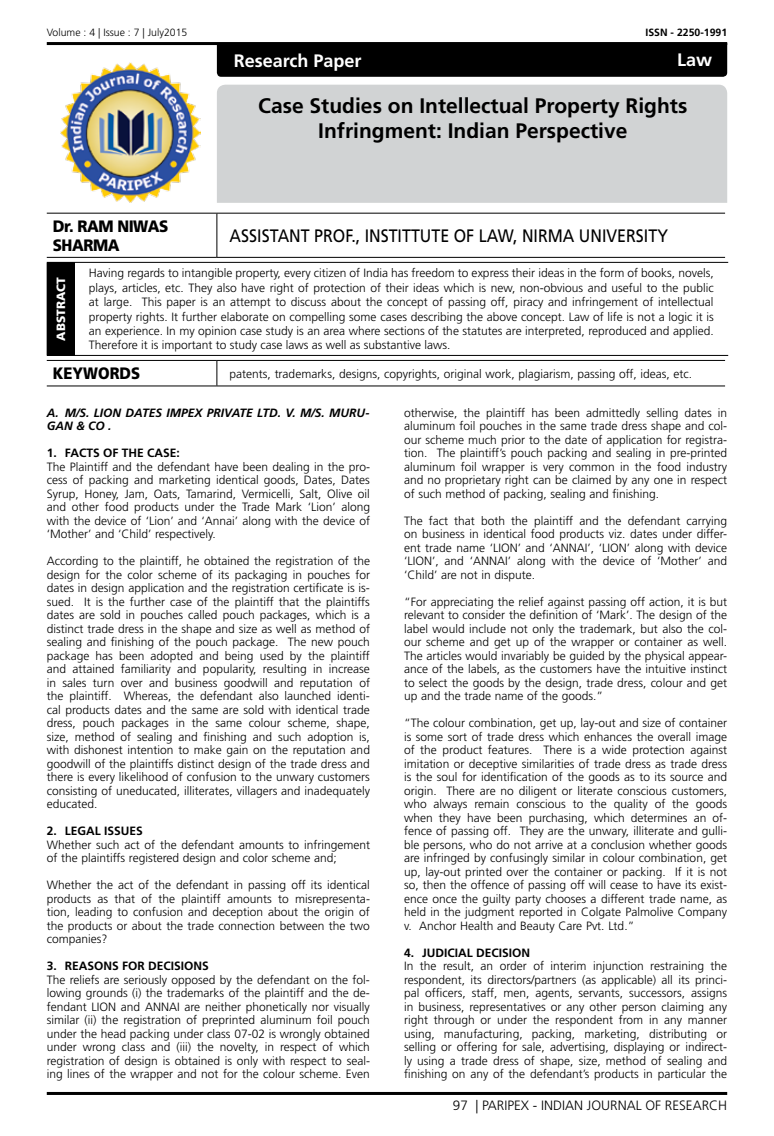
<style>
.page{position:relative;width:774px;height:1136px;background:#fff}
.page>*{position:absolute;margin:0;border:0;box-sizing:border-box;transform-origin:0 0}
.t1{font:700 21px/25.2px "Frutiger LT Std";color:#000;text-align:center}
.t2{font:18px "Frutiger LT Std";color:#000;scale:.89 1}
.t3{font:700 18px "Frutiger LT Std";color:#fff}
.t4{font:900 16.5px/19.8px "Frutiger LT Std";letter-spacing:-.03em;color:#000;scale:.92 1}
.t5{font:900 16.5px "Frutiger LT Std";color:#000;scale:.9 1}
.t6{font:300 13.5px "Frutiger LT Std";color:#000}
.t7{font:300 12px/13.5px "Frutiger LT Std";color:#000;text-align:justify}
.t8{font:700 12px "Frutiger LT Std";color:#000}
.t9{font:italic 700 12px/13.5px "Frutiger LT Std";color:#000}
.t10{font:900 12px "Frutiger LT Std";color:#fff}
.t11{font:300 10.5px "Frutiger LT Std";color:#000}
.t12{font:700 10.5px "Frutiger LT Std";color:#000}
</style>
<div class="page">
<hr style="left:47px;top:42px;width:680px;height:3px;background:#000">
<hr style="left:47px;top:1091px;width:680px;height:3px;background:#000">
<div style="left:217px;top:85px;width:510px;height:118px;background:#d1d3d4"></div>
<div style="left:217px;top:45px;width:510px;height:32px;background:#000"></div>
<img style="left:61px;top:63px;width:139px;height:140px">
<hr style="left:47px;top:213px;width:170px;height:1px;background:#000">
<hr style="left:217px;top:213px;width:508px;height:1px;background:#000">
<hr style="left:216px;top:213px;width:1px;height:44px;background:#000">
<hr style="left:47px;top:257px;width:170px;height:1px;background:#000">
<hr style="left:217px;top:257px;width:508px;height:1px;background:#000">
<hr style="left:47px;top:360px;width:170px;height:1px;background:#000">
<hr style="left:217px;top:360px;width:508px;height:1px;background:#000">
<svg style="left:216px;top:361px;width:1px;height:24px"></svg>
<hr style="left:47px;top:385px;width:170px;height:1px;background:#000">
<hr style="left:217px;top:385px;width:508px;height:1px;background:#000">
<div style="left:47px;top:262px;width:27px;height:93px;background:#000"></div>
<hr style="left:74px;top:262px;width:654px;height:1px;background:#000">
<hr style="left:74px;top:263px;width:1px;height:92px;background:#000">
<svg style="left:47px;top:355px;width:27px;height:1px"></svg>
<hr style="left:74px;top:355px;width:654px;height:1px;background:#000">
<p class="t11" style="left:47px;top:27px;width:142px">Volume : 4 | Issue : 7 | July2015</p>
<p class="t12" style="left:645px;top:27px;width:83px">ISSN - 2250-1991</p>
<h2 class="t3" style="left:234px;top:50px;width:129px">Research Paper</h2>
<h1 class="t1" style="left:258px;top:93px;width:431px">Case Studies on Intellectual Property Rights<br>Infringment: Indian Perspective</h1>
<h2 class="t3" style="left:677px;top:49px;width:37px">Law</h2>
<h3 class="t4" style="left:53px;top:216px;width:127px">Dr. RAM NIWAS<br>SHARMA</h3>
<h2 class="t2" style="left:230px;top:225px;width:494px">ASSISTANT PROF., INSTITTUTE OF LAW, NIRMA UNIVERSITY</h2>
<p class="t10" style="left:54px;top:340px;width:65px;rotate:-90deg">ABSTRACT</p>
<p class="t7" style="left:89px;top:266px;width:626px;line-height:14.4px">Having regards to intangible property, every citizen of India has freedom to express their ideas in the form of books, novels, plays, articles, etc. They also have right of protection of their ideas which is new, non-obvious and useful to the public at large. This paper is an attempt to discuss about the concept of passing off, piracy and infringement of intellectual property rights. It further elaborate on compelling some cases describing the above concept. Law of life is not a logic it is an experience. In my opinion case study is an area where sections of the statutes are interpreted, reproduced and applied.<br>Therefore it is important to study case laws as well as substantive laws.</p>
<h3 class="t5" style="left:53px;top:363px;width:99px">KEYWORDS</h3>
<p class="t7" style="left:230px;top:367px;width:464px">patents, trademarks, designs, copyrights, original work, plagiarism, passing off, ideas, etc.</p>
<p class="t9" style="left:47px;top:405px;width:325px">A. M/S. LION DATES IMPEX PRIVATE LTD. V. M/S. MURU-<br>GAN &amp; CO .</p>
<p class="t8" style="left:47px;top:446px;width:134px">1. FACTS OF THE CASE:</p>
<p class="t7" style="left:47px;top:460px;width:325px">The Plaintiff and the defendant have been dealing in the pro&shy;cess of packing and marketing identical goods, Dates, Dates Syrup, Honey, Jam, Oats, Tamarind, Vermicelli, Salt, Olive oil and other food products under the Trade Mark ‘Lion’ along with the device of ‘Lion’ and ‘Annai’ along with the device of ‘Mother’ and ‘Child’ respectively.</p>
<p class="t7" style="left:47px;top:554px;width:325px">According to the plaintiff, he obtained the registration of the design for the color scheme of its packaging in pouches for dates in design application and the registration certificate is is&shy;sued. It is the further case of the plaintiff that the plaintiffs dates are sold in pouches called pouch packages, which is a distinct trade dress in the shape and size as well as method of sealing and finishing of the pouch package. The new pouch package has been adopted and being used by the plaintiff and attained familiarity and popularity, resulting in increase in sales turn over and business goodwill and reputation of the plaintiff. Whereas, the defendant also launched identi&shy;cal products dates and the same are sold with identical trade dress, pouch packages in the same colour scheme, shape, size, method of sealing and finishing and such adoption is, with dishonest intention to make gain on the reputation and goodwill of the plaintiffs distinct design of the trade dress and there is every likelihood of confusion to the unwary customers consisting of uneducated, illiterates, villagers and inadequately educated.</p>
<p class="t8" style="left:47px;top:824px;width:98px">2. LEGAL ISSUES</p>
<p class="t7" style="left:47px;top:838px;width:325px">Whether such act of the defendant amounts to infringement of the plaintiffs registered design and color scheme and;</p>
<p class="t7" style="left:47px;top:878px;width:325px">Whether the act of the defendant in passing off its identical products as that of the plaintiff amounts to misrepresenta&shy;tion, leading to confusion and deception about the origin of the products or about the trade connection between the two companies?</p>
<p class="t8" style="left:47px;top:959px;width:164px">3. REASONS FOR DECISIONS</p>
<p class="t7" style="left:47px;top:973px;width:325px">The reliefs are seriously opposed by the defendant on the fol&shy;lowing grounds (i) the trademarks of the plaintiff and the de&shy;fendant LION and ANNAI are neither phonetically nor visually similar (ii) the registration of preprinted aluminum foil pouch under the head packing under class 07-02 is wrongly obtained under wrong class and (iii) the novelty, in respect of which registration of design is obtained is only with respect to seal&shy;ing lines of the wrapper and not for the colour scheme. Even</p>
<p class="t7" style="left:404px;top:406px;width:325px">otherwise, the plaintiff has been admittedly selling dates in aluminum foil pouches in the same trade dress shape and col&shy;our scheme much prior to the date of application for registra&shy;tion. The plaintiff’s pouch packing and sealing in pre-printed aluminum foil wrapper is very common in the food industry and no proprietary right can be claimed by any one in respect of such method of packing, sealing and finishing.</p>
<p class="t7" style="left:404px;top:514px;width:325px">The fact that both the plaintiff and the defendant carrying on business in identical food products viz. dates under differ&shy;ent trade name ‘LION’ and ‘ANNAI’, ‘LION’ along with device ‘LION’, and ‘ANNAI’ along with the device of ‘Mother’ and ‘Child’ are not in dispute.</p>
<p class="t7" style="left:404px;top:595px;width:325px">“For appreciating the relief against passing off action, it is but relevant to consider the definition of ‘Mark’. The design of the label would include not only the trademark, but also the col&shy;our scheme and get up of the wrapper or container as well.<br>The articles would invariably be guided by the physical appear&shy;ance of the labels, as the customers have the intuitive instinct to select the goods by the design, trade dress, colour and get up and the trade name of the goods.”</p>
<p class="t7" style="left:404px;top:716px;width:325px">“The colour combination, get up, lay-out and size of container is some sort of trade dress which enhances the overall image of the product features. There is a wide protection against imitation or deceptive similarities of trade dress as trade dress is the soul for identification of the goods as to its source and origin. There are no diligent or literate conscious customers, who always remain conscious to the quality of the goods when they have been purchasing, which determines an of&shy;fence of passing off. They are the unwary, illiterate and gulli&shy;ble persons, who do not arrive at a conclusion whether goods are infringed by confusingly similar in colour combination, get up, lay-out printed over the container or packing. If it is not so, then the offence of passing off will cease to have its exist&shy;ence once the guilty party chooses a different trade name, as held in the judgment reported in Colgate Palmolive Company v. Anchor Health and Beauty Care Pvt. Ltd.”</p>
<p class="t8" style="left:404px;top:945px;width:128px">4. JUDICIAL DECISION</p>
<p class="t7" style="left:404px;top:959px;width:325px">In the result, an order of interim injunction restraining the respondent, its directors/partners (as applicable) all its princi&shy;pal officers, staff, men, agents, servants, successors, assigns in business, representatives or any other person claiming any right through or under the respondent from in any manner using, manufacturing, packing, marketing, distributing or selling or offering for sale, advertising, displaying or indirect&shy;ly using a trade dress of shape, size, method of sealing and finishing on any of the defendant’s products in particular the</p>
<p class="t6" style="left:453px;top:1097px;width:276px">97 | PARIPEX - INDIAN JOURNAL OF RESEARCH</p>
</div>
